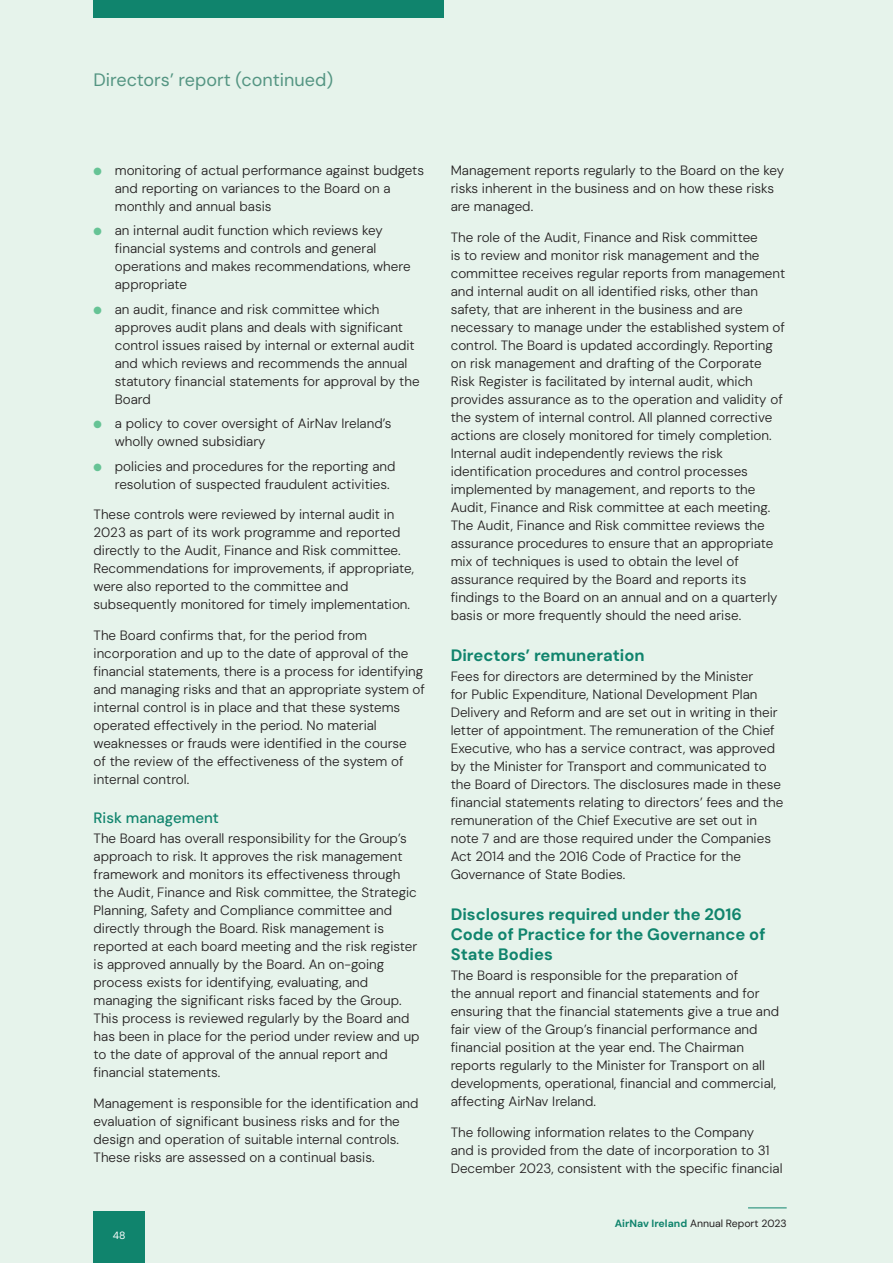
<style>
.page{position:relative;width:893px;height:1263px;background:#fff}
.page>*{position:absolute;margin:0;border:0;box-sizing:border-box;transform-origin:0 0}
.t1{font:18px "DM Sans";color:#549582}
.t2{font:700 16.5px/19.8px "DM Sans";color:#10846d}
.t3{font:500 15px "DM Sans";color:#10846d}
.t4{font:300 13.5px/18px "DM Sans";color:#231f20}
.t5{font:10.5px "DM Sans";color:#231f20}
.t6{font:10.5px "DM Sans";color:#fff}
.s1{color:#66c395}
.s2{font-weight:700;color:#10846d}
</style>
<div class="page">
<div style="left:0;top:0;width:892px;height:1263px;background:#e6f3eb"></div>
<hr style="left:748px;top:1207px;width:39px;height:1px;background:#10846d">
<div style="left:94px;top:0;width:350px;height:18px;background:#10846d"></div>
<div style="left:94px;top:1212px;width:51px;height:51px;background:#10846d"></div>
<h1 class="t1" style="left:94px;top:68px;width:241px">Directors’ report (continued)</h1>
<p class="t4" style="left:115px;top:161px;width:311px;text-indent:-21px"><span class="s1">●</span> monitoring of actual performance against budgets and reporting on variances to the Board on a monthly and annual basis</p>
<p class="t4" style="left:115px;top:222px;width:297px;text-indent:-21px"><span class="s1">●</span> an internal audit function which reviews key financial systems and controls and general operations and makes recommendations, where appropriate</p>
<p class="t4" style="left:115px;top:300px;width:306px;text-indent:-21px"><span class="s1">●</span> an audit, finance and risk committee which approves audit plans and deals with significant control issues raised by internal or external audit and which reviews and recommends the annual statutory financial statements for approval by the Board</p>
<p class="t4" style="left:115px;top:414px;width:278px;text-indent:-21px"><span class="s1">●</span> a policy to cover oversight of AirNav Ireland’s wholly owned subsidiary</p>
<p class="t4" style="left:115px;top:457px;width:282px;text-indent:-21px"><span class="s1">●</span> policies and procedures for the reporting and resolution of suspected fraudulent activities.</p>
<p class="t4" style="left:94px;top:505px;width:322px">These controls were reviewed by internal audit in 2023 as part of its work programme and reported directly to the Audit, Finance and Risk committee.<br>Recommendations for improvements, if appropriate, were also reported to the committee and subsequently monitored for timely implementation.</p>
<p class="t4" style="left:94px;top:626px;width:333px">The Board confirms that, for the period from incorporation and up to the date of approval of the financial statements, there is a process for identifying and managing risks and that an appropriate system of internal control is in place and that these systems operated effectively in the period. No material weaknesses or frauds were identified in the course<br>of the review of the effectiveness of the system of internal control.</p>
<p class="t3" style="left:94px;top:809px;width:127px">Risk management</p>
<p class="t4" style="left:94px;top:830px;width:328px">The Board has overall responsibility for the Group’s approach to risk. It approves the risk management framework and monitors its effectiveness through the Audit, Finance and Risk committee, the Strategic Planning, Safety and Compliance committee and directly through the Board. Risk management is reported at each board meeting and the risk register is approved annually by the Board. An on-going process exists for identifying, evaluating, and managing the significant risks faced by the Group.<br>This process is reviewed regularly by the Board and has been in place for the period under review and up to the date of approval of the annual report and financial statements.</p>
<p class="t4" style="left:94px;top:1094px;width:327px">Management is responsible for the identification and evaluation of significant business risks and for the design and operation of suitable internal controls.<br>These risks are assessed on a continual basis.</p>
<p class="t6" style="left:113px;top:1229px;width:14px">48</p>
<p class="t4" style="left:451px;top:161px;width:335px">Management reports regularly to the Board on the key risks inherent in the business and on how these risks are managed.</p>
<p class="t4" style="left:451px;top:228px;width:336px">The role of the Audit, Finance and Risk committee<br>is to review and monitor risk management and the committee receives regular reports from management and internal audit on all identified risks, other than safety, that are inherent in the business and are necessary to manage under the established system of control. The Board is updated accordingly. Reporting on risk management and drafting of the Corporate Risk Register is facilitated by internal audit, which provides assurance as to the operation and validity of the system of internal control. All planned corrective actions are closely monitored for timely completion.<br>Internal audit independently reviews the risk identification procedures and control processes implemented by management, and reports to the Audit, Finance and Risk committee at each meeting.<br>The Audit, Finance and Risk committee reviews the assurance procedures to ensure that an appropriate mix of techniques is used to obtain the level of assurance required by the Board and reports its findings to the Board on an annual and on a quarterly basis or more frequently should the need arise.</p>
<p class="t2" style="left:451px;top:645px;width:195px">Directors’ remuneration</p>
<p class="t4" style="left:451px;top:667px;width:334px">Fees for directors are determined by the Minister<br>for Public Expenditure, National Development Plan Delivery and Reform and are set out in writing in their letter of appointment. The remuneration of the Chief Executive, who has a service contract, was approved by the Minister for Transport and communicated to the Board of Directors. The disclosures made in these financial statements relating to directors’ fees and the remuneration of the Chief Executive are set out in note 7 and are those required under the Companies Act 2014 and the 2016 Code of Practice for the Governance of State Bodies.</p>
<p class="t2" style="left:451px;top:904px;width:316px">Disclosures required under the 2016<br>Code of Practice for the Governance of<br>State Bodies</p>
<p class="t4" style="left:451px;top:966px;width:330px">The Board is responsible for the preparation of<br>the annual report and financial statements and for ensuring that the financial statements give a true and fair view of the Group’s financial performance and financial position at the year end. The Chairman reports regularly to the Minister for Transport on all developments, operational, financial and commercial, affecting AirNav Ireland.</p>
<p class="t4" style="left:451px;top:1123px;width:333px">The following information relates to the Company<br>and is provided from the date of incorporation to 31<br>December 2023, consistent with the specific financial</p>
<p class="t5" style="left:615px;top:1216px;width:173px"><span class="s2">AirNav Ireland</span> Annual Report 2023</p>
</div>
